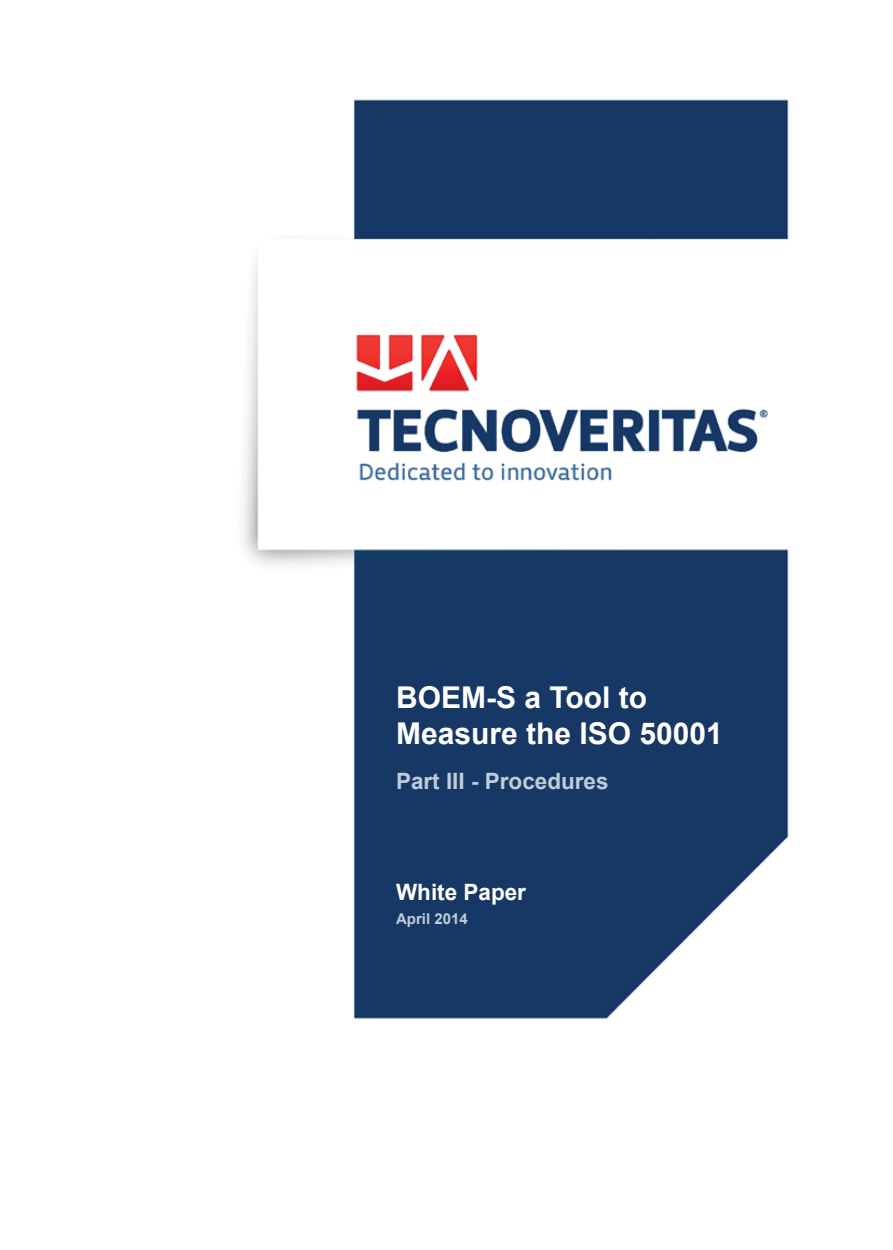
<style>
.page{position:relative;width:893px;height:1250px;background:#fff}
.page>*{position:absolute;margin:0;border:0;box-sizing:border-box;transform-origin:0 0}
.t1{font:700 30px/36px "Arial";color:#fff}
.t2{font:700 22.5px "Arial";color:#bfccd9}
.t3{font:700 22.5px "Arial";color:#fff}
.t4{font:700 15px "Arial";color:#bfccd9}
</style>
<div class="page">
<img style="left:242px;top:99px;width:547px;height:920px">
<p class="t1" style="left:396px;top:680px;width:328px">BOEM-S a Tool to<br>Measure the ISO 50001</p>
<p class="t2" style="left:396px;top:765px;width:214px">Part III - Procedures</p>
<p class="t3" style="left:396px;top:875px;width:132px">White Paper</p>
<p class="t4" style="left:396px;top:908px;width:73px">April 2014</p>
</div>
